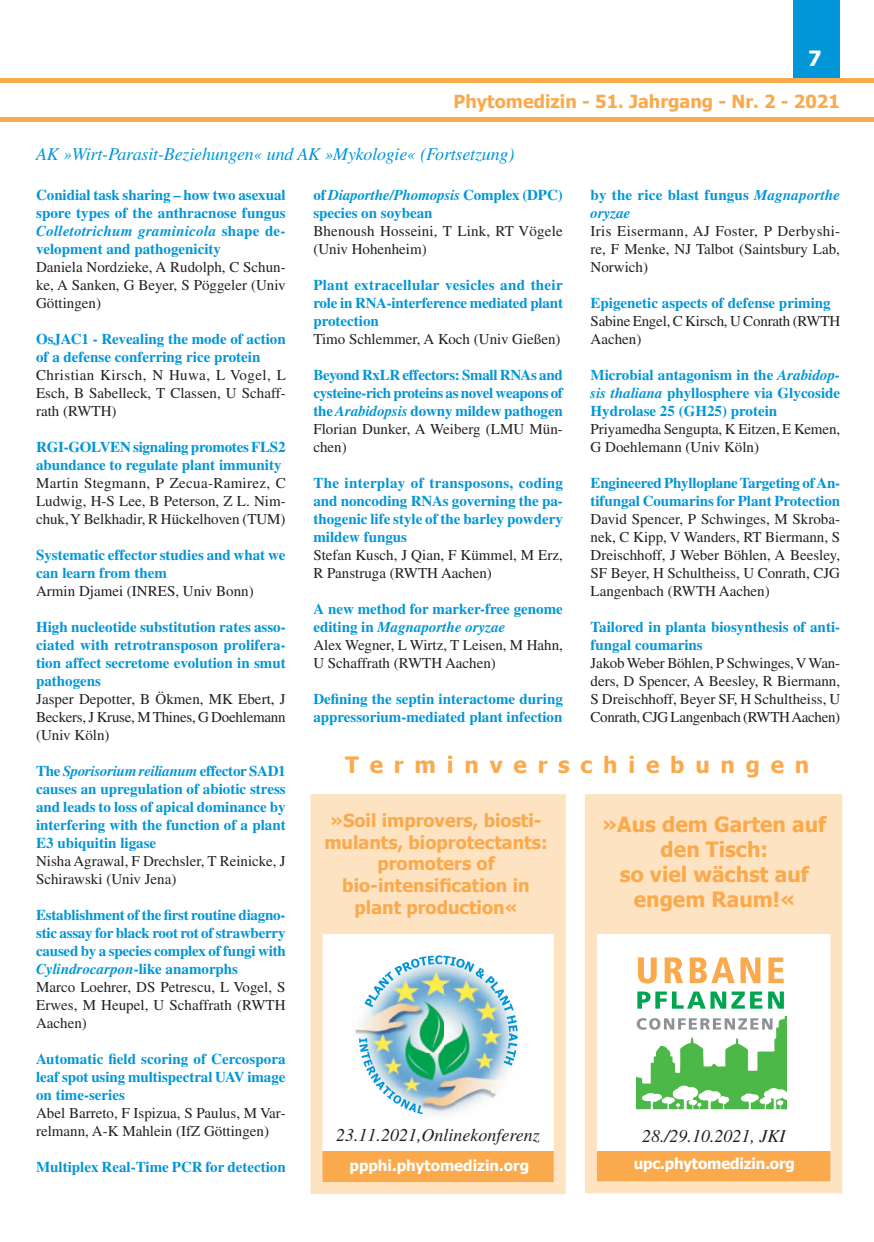
<style>
.page{position:relative;width:874px;height:1242px;background:#fff}
.page>*{position:absolute;margin:0;border:0;box-sizing:border-box;transform-origin:0 0}
.t1{font:700 22.5px "Tahoma";letter-spacing:.48em;color:#faaa4d}
.t2{font:700 21px/25.2px "Tahoma";color:#faaa4d;text-align:center}
.t3{font:700 21px "Tahoma";color:#fff}
.t4{font:700 18px/21.6px "Tahoma";color:#faaa4d;text-align:center}
.t5{font:italic 18px "Times";letter-spacing:-.01em;color:#0196d7}
.t6{font:italic 18px "Times";color:#231f20}
.t7{font:700 15px/18px "Times";color:#0196d7}
.t8{font:15px/18px "Times";color:#231f20;text-align:justify}
.t9{font:700 15px "Tahoma";color:#fff}
.s1{font-style:italic}
.s2{font-weight:400;color:#231f20}
.s3{font-weight:700;color:#0196d7}
.s4{font-weight:700;font-style:italic;color:#0196d7}
</style>
<div class="page">
<div style="left:793px;top:0;width:46px;height:82px;background:#0196d7"></div>
<hr style="left:2px;top:118px;width:872px;height:4px;background:#faaa4d">
<div style="left:2px;top:78px;width:872px;height:5px;background:#faaa4d"></div>
<div style="left:593px;top:1150px;width:238px;height:32px;background:#faaa4d"></div>
<div style="left:585px;top:794px;width:257px;height:399px;border:12px solid #fee3c2"></div>
<svg style="left:638px;top:957px;width:18px;height:26px"></svg>
<svg style="left:664px;top:957px;width:19px;height:26px"></svg>
<svg style="left:689px;top:957px;width:45px;height:26px"></svg>
<svg style="left:740px;top:957px;width:20px;height:26px"></svg>
<svg style="left:768px;top:957px;width:15px;height:26px"></svg>
<svg style="left:636px;top:991px;width:150px;height:118px"></svg>
<div style="left:591px;top:799px;width:245px;height:134px;background:#fee3c2"></div>
<div style="left:318px;top:800px;width:242px;height:133px;background:#fee3c2"></div>
<div style="left:317px;top:1151px;width:238px;height:35px;background:#faaa4d"></div>
<div style="left:310px;top:794px;width:255px;height:399px;border:12px solid #fee3c2"></div>
<img style="left:359px;top:955px;width:158px;height:158px">
<h2 class="t3" style="left:808px;top:43px;width:15px">7</h2>
<p class="t4" style="left:453px;top:89px;width:388px">Phytomedizin - 51. Jahrgang - Nr. 2 - 2021</p>
<p class="t5" style="left:36px;top:144px;width:480px">AK »Wirt-Parasit-Beziehungen« und AK »Mykologie« (Fortsetzung)</p>
<p class="t7" style="left:36px;top:185px;width:251px;text-align:justify">Conidial task sharing – how two asexual spore types of the anthracnose fungus <span class="s1">Colletotrichum graminicola</span> shape de&shy;velopment and pathogenicity</p>
<p class="t8" style="left:36px;top:257px;width:251px">Daniela Nordzieke, A Rudolph, C Schun&shy;ke, A Sanken, G Beyer, S Pöggeler (Univ Göttingen)</p>
<p class="t7" style="left:36px;top:329px;width:251px">OsJAC1 - Revealing the mode of action of a defense conferring rice protein</p>
<p class="t8" style="left:36px;top:365px;width:251px">Christian Kirsch, N Huwa, L Vogel, L Esch, B Sabelleck, T Classen, U Schaff&shy;rath (RWTH)</p>
<p class="t7" style="left:36px;top:437px;width:251px">RGI-GOLVEN signaling promotes FLS2 abundance to regulate plant immunity</p>
<p class="t8" style="left:36px;top:473px;width:251px">Martin Stegmann, P Zecua-Ramirez, C Ludwig, H-S Lee, B Peterson, Z L. Nim&shy;chuk, Y Belkhadir, R Hückelhoven (TUM)</p>
<p class="t7" style="left:36px;top:545px;width:251px">Systematic effector studies and what we can learn from them</p>
<p class="t8" style="left:36px;top:581px;width:219px">Armin Djamei (INRES, Univ Bonn)</p>
<p class="t7" style="left:36px;top:617px;width:251px;text-align:justify">High nucleotide substitution rates asso&shy;ciated with retrotransposon prolifera&shy;tion affect secretome evolution in smut pathogens</p>
<p class="t8" style="left:36px;top:689px;width:251px">Jasper Depotter, B Ökmen, MK Ebert, J Beckers, J Kruse, M Thines, G Doehlemann (Univ Köln)</p>
<p class="t7" style="left:36px;top:761px;width:251px;text-align:justify">The <span class="s1">Sporisorium reilianum</span> effector SAD1 causes an upregulation of abiotic stress and leads to loss of apical dominance by interfering with the function of a plant E3 ubiquitin ligase</p>
<p class="t8" style="left:36px;top:851px;width:251px">Nisha Agrawal, F Drechsler, T Reinicke, J<br>Schirawski (Univ Jena)</p>
<p class="t7" style="left:36px;top:905px;width:251px">Establishment of the first routine diagno&shy;stic assay for black root rot of strawberry caused by a species complex of fungi with <span class="s1">Cylindrocarpon</span>-like anamorphs<br><span class="s2">Marco Loehrer, DS Petrescu, L Vogel, S Erwes, M Heupel, U Schaffrath (RWTH Aachen)</span></p>
<p class="t7" style="left:36px;top:1049px;width:251px;text-align:justify">Automatic field scoring of Cercospora leaf spot using multispectral UAV image on time-series</p>
<p class="t8" style="left:36px;top:1103px;width:251px">Abel Barreto, F Ispizua, S Paulus, M Var&shy;relmann, A-K Mahlein (IfZ Göttingen)</p>
<p class="t7" style="left:36px;top:1157px;width:251px">Multiplex Real-Time PCR for detection</p>
<p class="t7" style="left:313px;top:185px;width:251px">of <span class="s1">Diaporthe/Phomopsis</span> Complex (DPC) species on soybean</p>
<p class="t8" style="left:313px;top:221px;width:251px">Bhenoush Hosseini, T Link, RT Vögele (Univ Hohenheim)</p>
<p class="t7" style="left:313px;top:275px;width:251px;text-align:justify">Plant extracellular vesicles and their role in RNA-interference mediated plant protection</p>
<p class="t8" style="left:313px;top:329px;width:249px">Timo Schlemmer, A Koch (Univ Gießen)</p>
<p class="t7" style="left:313px;top:365px;width:251px;text-align:justify">Beyond RxLR effectors: Small RNAs and cysteine-rich proteins as novel weapons of the <span class="s1">Arabidopsis</span> downy mildew pathogen <span class="s2">Florian Dunker, A Weiberg (LMU Mün&shy;chen)</span></p>
<p class="t7" style="left:313px;top:473px;width:251px;text-align:justify">The interplay of transposons, coding and noncoding RNAs governing the pa&shy;thogenic life style of the barley powdery mildew fungus</p>
<p class="t8" style="left:313px;top:545px;width:251px">Stefan Kusch, J Qian, F Kümmel, M Erz,<br>R Panstruga (RWTH Aachen)</p>
<p class="t8" style="left:313px;top:599px;width:251px;text-align:left"><span class="s3">A new method for marker-free genome editing in</span> <span class="s4">Magnaporthe oryzae<br></span>Alex Wegner, L Wirtz, T Leisen, M Hahn,<br>U Schaffrath (RWTH Aachen)</p>
<p class="t7" style="left:313px;top:689px;width:251px">Defining the septin interactome during appressorium-mediated plant infection</p>
<p class="t7" style="left:590px;top:185px;width:251px">by the rice blast fungus <span class="s1">Magnaporthe oryzae</span></p>
<p class="t8" style="left:590px;top:221px;width:251px">Iris Eisermann, AJ Foster, P Derbyshi&shy;re, F Menke, NJ Talbot (Saintsbury Lab, Norwich)</p>
<p class="t7" style="left:590px;top:293px;width:241px">Epigenetic aspects of defense priming</p>
<p class="t8" style="left:590px;top:311px;width:251px">Sabine Engel, C Kirsch, U Conrath (RWTH<br>Aachen)</p>
<p class="t7" style="left:590px;top:365px;width:251px;text-align:justify">Microbial antagonism in the <span class="s1">Arabidop&shy;sis thaliana</span> phyllosphere via Glycoside Hydrolase 25 (GH25) protein</p>
<p class="t8" style="left:590px;top:419px;width:251px">Priyamedha Sengupta, K Eitzen, E Kemen,<br>G Doehlemann (Univ Köln)</p>
<p class="t7" style="left:590px;top:473px;width:251px">Engineered Phylloplane Targeting of An&shy;tifungal Coumarins for Plant Protection</p>
<p class="t8" style="left:590px;top:509px;width:251px">David Spencer, P Schwinges, M Skroba&shy;nek, C Kipp, V Wanders, RT Biermann, S Dreischhoff, J Weber Böhlen, A Beesley, SF Beyer, H Schultheiss, U Conrath, CJG Langenbach (RWTH Aachen)</p>
<p class="t7" style="left:590px;top:617px;width:251px">Tailored in planta biosynthesis of anti&shy;fungal coumarins</p>
<p class="t8" style="left:590px;top:653px;width:251px">Jakob Weber Böhlen, P Schwinges, V Wan&shy;ders, D Spencer, A Beesley, R Biermann, S Dreischhoff, Beyer SF, H Schultheiss, U Conrath, CJG Langenbach (RWTH Aachen)</p>
<h1 class="t1" style="left:345px;top:749px;width:465px">Terminverschiebungen</h1>
<p class="t4" style="left:324px;top:808px;width:225px">»Soil improvers, biosti&shy;mulants, bioprotectants: promoters of bio-intensification in plant production«</p>
<h2 class="t2" style="left:602px;top:810px;width:225px">»Aus dem Garten auf den Tisch:<br>so viel wächst auf engem Raum!«</h2>
<p class="t6" style="left:336px;top:1124px;width:205px">23.11.2021,Onlinekonferenz</p>
<p class="t9" style="left:349px;top:1155px;width:181px">ppphi.phytomedizin.org</p>
<p class="t6" style="left:642px;top:1125px;width:145px">28./29.10.2021, JKI</p>
<p class="t9" style="left:633px;top:1153px;width:163px">upc.phytomedizin.org</p>
</div>
